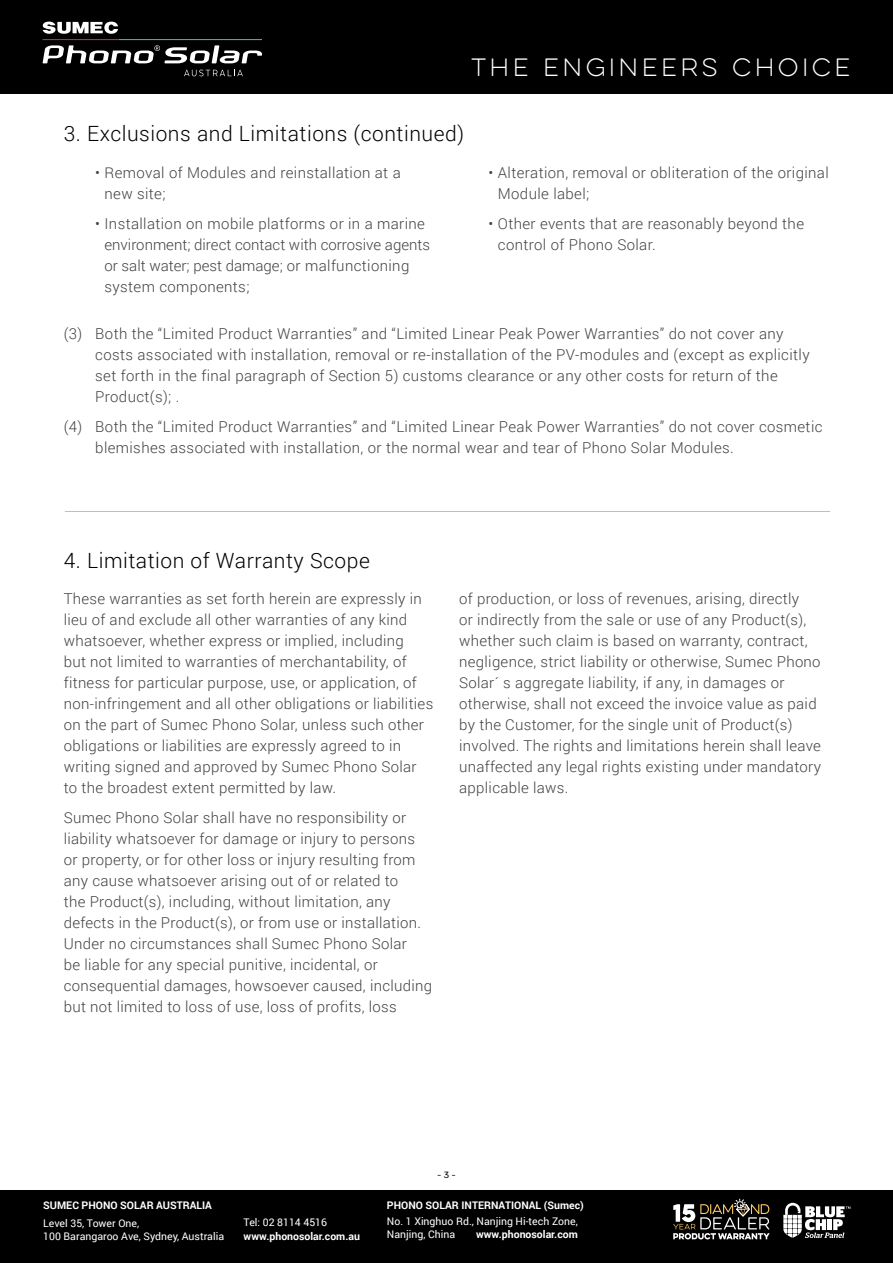
<style>
.page{position:relative;width:893px;height:1263px;background:#fff}
.page>*{position:absolute;margin:0;border:0;box-sizing:border-box;transform-origin:0 0}
.t1{font:100 22.5px "Eveleth Clean";letter-spacing:.15em;color:#fff}
.t2{font:300 21px "Roboto";letter-spacing:.025em;color:#000}
.t3{font:300 15px/21px "Roboto";letter-spacing:.02em;color:#414042}
.t4{font:10.5px/13.5px "Roboto";color:#fff}
.t5{font:700 10.5px "Roboto";color:#fff}
.t6{font:9px "Rubik";color:#000}
</style>
<div class="page">
<div style="left:0;top:0;width:893px;height:94px;background:#000"></div>
<svg style="left:43px;top:45px;width:219px;height:18px"></svg>
<svg style="left:42px;top:22px;width:76px;height:12px"></svg>
<hr style="left:43px;top:39px;width:76px;height:1px;background:#ed1d24">
<hr style="left:119px;top:39px;width:143px;height:1px;background:#3fba8d">
<svg style="left:184px;top:70px;width:59px;height:6px"></svg>
<div style="left:0;top:1191px;width:893px;height:72px;background:#000"></div>
<svg style="left:673px;top:1199px;width:97px;height:40px"></svg>
<svg style="left:783px;top:1203px;width:67px;height:35px"></svg>
<hr style="left:65px;top:511px;width:765px;height:1px;background:#bcbec0">
<h1 class="t1" style="left:471px;top:52px;width:381px">THE ENGINEERS CHOICE</h1>
<h2 class="t2" style="left:64px;top:119px;width:402px">3. Exclusions and Limitations (continued)</h2>
<p class="t3" style="left:105px;top:162px;width:298px;text-indent:-9px">• Removal of Modules and reinstallation at a new site;</p>
<p class="t3" style="left:105px;top:212px;width:327px;text-indent:-9px">• Installation on mobile platforms or in a marine environment; direct contact with corrosive agents or salt water; pest damage; or malfunctioning system components;</p>
<p class="t3" style="left:498px;top:162px;width:332px;text-indent:-9px">• Alteration, removal or obliteration of the original<br>Module label;</p>
<p class="t3" style="left:498px;top:212px;width:308px;text-indent:-9px">• Other events that are reasonably beyond the control of Phono Solar.</p>
<p class="t3" style="left:95px;top:323px;width:716px;text-indent:-32px">(3) Both the “Limited Product Warranties” and “Limited Linear Peak Power Warranties” do not cover any costs associated with installation, removal or re-installation of the PV-modules and (except as explicitly set forth in the final paragraph of Section 5) customs clearance or any other costs for return of the Product(s); .</p>
<p class="t3" style="left:95px;top:415px;width:729px;text-indent:-32px">(4) Both the “Limited Product Warranties” and “Limited Linear Peak Power Warranties” do not cover cosmetic blemishes associated with installation, or the normal wear and tear of Phono Solar Modules.</p>
<h2 class="t2" style="left:64px;top:546px;width:308px">4. Limitation of Warranty Scope</h2>
<p class="t3" style="left:64px;top:588px;width:371px">These warranties as set forth herein are expressly in lieu of and exclude all other warranties of any kind whatsoever, whether express or implied, including<br>but not limited to warranties of merchantability, of fitness for particular purpose, use, or application, of non-infringement and all other obligations or liabilities on the part of Sumec Phono Solar, unless such other obligations or liabilities are expressly agreed to in writing signed and approved by Sumec Phono Solar to the broadest extent permitted by law.</p>
<p class="t3" style="left:64px;top:807px;width:370px">Sumec Phono Solar shall have no responsibility or liability whatsoever for damage or injury to persons or property, or for other loss or injury resulting from any cause whatsoever arising out of or related to<br>the Product(s), including, without limitation, any defects in the Product(s), or from use or installation.<br>Under no circumstances shall Sumec Phono Solar<br>be liable for any special punitive, incidental, or consequential damages, howsoever caused, including but not limited to loss of use, loss of profits, loss</p>
<p class="t3" style="left:459px;top:588px;width:363px">of production, or loss of revenues, arising, directly<br>or indirectly from the sale or use of any Product(s), whether such claim is based on warranty, contract, negligence, strict liability or otherwise, Sumec Phono Solar´ s aggregate liability, if any, in damages or otherwise, shall not exceed the invoice value as paid by the Customer, for the single unit of Product(s) involved. The rights and limitations herein shall leave unaffected any legal rights existing under mandatory applicable laws.</p>
<p class="t5" style="left:43px;top:1198px;width:170px">SUMEC PHONO SOLAR AUSTRALIA</p>
<p class="t4" style="left:43px;top:1216px;width:182px">Level 35, Tower One,<br>100 Barangaroo Ave, Sydney, Australia</p>
<p class="t4" style="left:244px;top:1215px;width:85px">Tel: 02 8114 4516</p>
<p class="t5" style="left:244px;top:1228px;width:118px">www.phonosolar.com.au</p>
<p class="t6" style="left:437px;top:1169px;width:20px">- 3 -</p>
<p class="t5" style="left:387px;top:1198px;width:198px">PHONO SOLAR INTERNATIONAL (Sumec)</p>
<p class="t4" style="left:387px;top:1214px;width:192px">No. 1 Xinghuo Rd., Nanjing Hi-tech Zone,<br>Nanjing, China</p>
<p class="t5" style="left:476px;top:1227px;width:103px">www.phonosolar.com</p>
</div>
